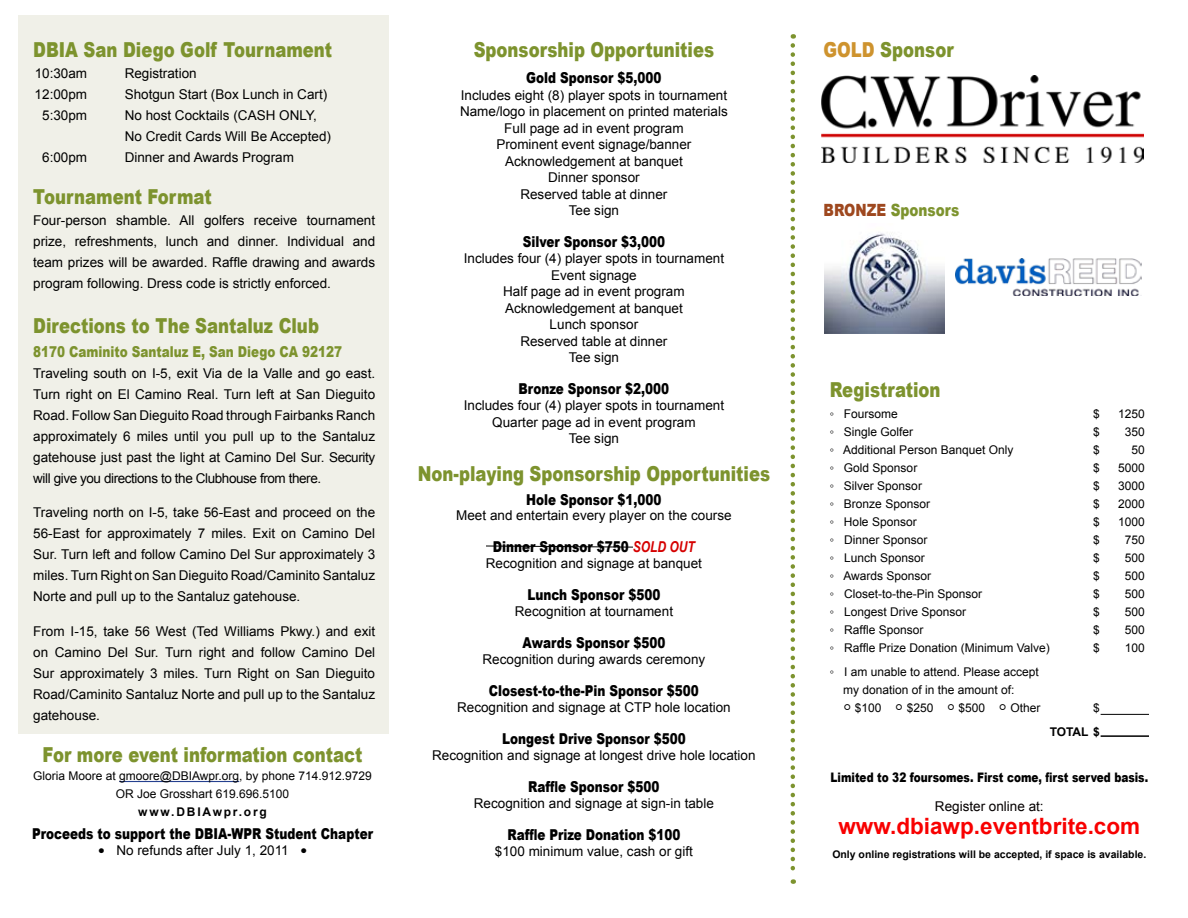
<style>
.page{position:relative;width:1188px;height:918px;background:#fff}
.page>*{position:absolute;margin:0;border:0;box-sizing:border-box;transform-origin:0 0}
.t1{font:700 22.5px "Arial";color:#f80000}
.t2{font:900 20.7px "Arial";color:#7d932e;scale:.8 1}
.t3{font:900 16.8px "Arial";color:#7d932e;scale:.8 1}
.t4{font:900 15px "Arial";color:#000;scale:.8 1}
.t5{font:900 15px "Arial";color:#7d932e;scale:.8 1}
.t6{font:13.5px/21px "Arial";color:#000;text-align:justify}
.t7{font:13.5px "Arial";color:#050000}
.t8{font:900 13.2px "Arial";color:#000;scale:.8 1}
.t9{font:12px/18px "Arial";color:#000}
.t10{font:700 12px "Arial";letter-spacing:.15em;color:#000}
.t11{font:700 10.5px "Arial";color:#000}
.s1{font-family:"Verdana"}
.s2{font-weight:700;font-style:italic;color:#d50000}
.s3{color:#ce932e}
.s4{color:#9e481f}
.s5{font-size:24px}
</style>
<div class="page">
<div style="left:18px;top:15px;width:370px;height:719px;background:#f0f0e8"></div>
<svg style="left:791px;top:45px;width:4px;height:839px"></svg>
<hr style="left:1101px;top:714px;width:48px;height:1px;background:#000">
<hr style="left:1101px;top:735px;width:48px;height:2px;background:#000">
<hr style="left:119px;top:781px;width:120px;height:1px;background:#25408f">
<svg style="left:486px;top:545px;width:147px;height:3px"></svg>
<img style="left:822px;top:75px;width:322px;height:88px">
<img style="left:956px;top:258px;width:186px;height:37px">
<img style="left:824px;top:233px;width:121px;height:101px">
<h2 class="t2" style="left:33px;top:34px;width:375px">DBIA San Diego Golf Tournament</h2>
<p class="t6" style="left:35px;top:63px;width:54px">10:30am</p>
<p class="t6" style="left:125px;top:63px;width:74px">Registration</p>
<p class="t6" style="left:35px;top:84px;width:54px">12:00pm</p>
<p class="t6" style="left:125px;top:84px;width:204px">Shotgun Start (Box Lunch in Cart)</p>
<p class="t6" style="left:42px;top:105px;width:47px">5:30pm</p>
<p class="t6" style="left:125px;top:105px;width:208px">No host Cocktails (CASH ONLY,<br>No Credit Cards Will Be Accepted)</p>
<p class="t6" style="left:42px;top:147px;width:47px">6:00pm</p>
<p class="t6" style="left:125px;top:147px;width:171px">Dinner and Awards Program</p>
<h2 class="t2" style="left:33px;top:181px;width:225px">Tournament Format</h2>
<p class="t6" style="left:33px;top:210px;width:343px">Four-person shamble. All golfers receive tournament prize, refreshments, lunch and dinner. Individual and team prizes will be awarded. Raffle drawing and awards program following. Dress code is strictly enforced.</p>
<h2 class="t2" style="left:33px;top:310px;width:359px">Directions to The Santaluz Club</h2>
<p class="t5" style="left:33px;top:341px;width:388px">8170 Caminito Santaluz E, San Diego CA 92127</p>
<p class="t6" style="left:33px;top:363px;width:344px">Traveling south on I-5, exit Via de la Valle and go east.<br>Turn right on El Camino Real. Turn left at San Dieguito Road. Follow San Dieguito Road through Fairbanks Ranch approximately 6 miles until you pull up to the Santaluz gatehouse just past the light at Camino Del Sur. Security will give you directions to the Clubhouse from there.</p>
<p class="t6" style="left:33px;top:502px;width:344px">Traveling north on I-5, take 56-East and proceed on the 56-East for approximately 7 miles. Exit on Camino Del Sur. Turn left and follow Camino Del Sur approximately 3 miles. Turn Right on San Dieguito Road/Caminito Santaluz Norte and pull up to the Santaluz gatehouse.</p>
<p class="t6" style="left:33px;top:621px;width:343px">From I-15, take 56 West (Ted Williams Pkwy.) and exit on Camino Del Sur. Turn right and follow Camino Del Sur approximately 3 miles. Turn Right on San Dieguito Road/Caminito Santaluz Norte and pull up to the Santaluz gatehouse.</p>
<h2 class="t2" style="left:43px;top:740px;width:401px">For more event information contact</h2>
<p class="t9" style="left:33px;top:767px;width:340px;text-align:center">Gloria Moore at gmoore@DBIAwpr.org, by phone 714.912.9729<br>OR Joe Grosshart 619.696.5100</p>
<p class="t10" style="left:138px;top:804px;width:130px">www.DBIAwpr.org</p>
<p class="t4" style="left:32px;top:822px;width:428px">Proceeds to support the DBIA-WPR Student Chapter</p>
<p class="t6" style="left:98px;top:840px;width:211px"><span class="s1">•</span> No refunds after July 1, 2011 <span class="s1">•</span></p>
<h2 class="t2" style="left:474px;top:35px;width:302px">Sponsorship Opportunities</h2>
<p class="t4" style="left:526px;top:67px;width:171px">Gold Sponsor $5,000</p>
<p class="t6" style="left:460px;top:87px;width:269px;line-height:16.5px;text-align:center">Includes eight (8) player spots in tournament<br>Name/logo in placement on printed materials<br>Full page ad in event program<br>Prominent event signage/banner<br>Acknowledgement at banquet<br>Dinner sponsor<br>Reserved table at dinner<br>Tee sign</p>
<p class="t4" style="left:523px;top:230px;width:179px">Silver Sponsor $3,000</p>
<p class="t6" style="left:464px;top:250px;width:262px;line-height:16.5px;text-align:center">Includes four (4) player spots in tournament<br>Event signage<br>Half page ad in event program<br>Acknowledgement at banquet<br>Lunch sponsor<br>Reserved table at dinner<br>Tee sign</p>
<p class="t4" style="left:519px;top:377px;width:190px">Bronze Sponsor $2,000</p>
<p class="t6" style="left:464px;top:397px;width:262px;line-height:16.5px;text-align:center">Includes four (4) player spots in tournament<br>Quarter page ad in event program<br>Tee sign</p>
<h2 class="t2" style="left:418px;top:458px;width:442px">Non-playing Sponsorship Opportunities</h2>
<p class="t4" style="left:526px;top:489px;width:171px">Hole Sponsor $1,000</p>
<p class="t6" style="left:456px;top:505px;width:277px">Meet and entertain every player on the course</p>
<p class="t4" style="left:493px;top:536px;width:254px">Dinner Sponsor $750 <span class="s2">SOLD OUT</span></p>
<p class="t6" style="left:486px;top:553px;width:218px">Recognition and signage at banquet</p>
<p class="t4" style="left:527px;top:584px;width:168px">Lunch Sponsor $500</p>
<p class="t6" style="left:515px;top:601px;width:160px">Recognition at tournament</p>
<p class="t4" style="left:523px;top:632px;width:180px">Awards Sponsor $500</p>
<p class="t6" style="left:483px;top:649px;width:224px">Recognition during awards ceremony</p>
<p class="t4" style="left:489px;top:680px;width:264px">Closest-to-the-Pin Sponsor $500</p>
<p class="t6" style="left:457px;top:697px;width:275px">Recognition and signage at CTP hole location</p>
<p class="t4" style="left:502px;top:728px;width:231px">Longest Drive Sponsor $500</p>
<p class="t6" style="left:432px;top:745px;width:325px">Recognition and signage at longest drive hole location</p>
<p class="t4" style="left:528px;top:776px;width:166px">Raffle Sponsor $500</p>
<p class="t6" style="left:474px;top:793px;width:242px">Recognition and signage at sign-in table</p>
<p class="t4" style="left:507px;top:824px;width:218px">Raffle Prize Donation $100</p>
<p class="t6" style="left:495px;top:841px;width:200px">$100 minimum value, cash or gift</p>
<h2 class="t2" style="left:824px;top:34px;width:164px"><span class="s3">GOLD</span> Sponsor</h2>
<p class="t3" style="left:824px;top:198px;width:171px"><span class="s4">BRONZE</span> Sponsors</p>
<h2 class="t2" style="left:830px;top:375px;width:140px">Registration</h2>
<p class="t9" style="left:830px;top:405px;width:70px">◦ Foursome</p>
<p class="t9" style="left:1093px;top:405px;width:8px">$</p>
<p class="t9" style="left:1118px;top:405px;width:28px">1250</p>
<p class="t9" style="left:830px;top:423px;width:85px">◦ Single Golfer</p>
<p class="t9" style="left:1093px;top:423px;width:8px">$</p>
<p class="t9" style="left:1125px;top:423px;width:22px">350</p>
<p class="t9" style="left:830px;top:441px;width:185px">◦ Additional Person Banquet Only</p>
<p class="t9" style="left:1093px;top:441px;width:8px">$</p>
<p class="t9" style="left:1131px;top:441px;width:15px">50</p>
<p class="t9" style="left:830px;top:459px;width:89px">◦ Gold Sponsor</p>
<p class="t9" style="left:1093px;top:459px;width:8px">$</p>
<p class="t9" style="left:1118px;top:459px;width:28px">5000</p>
<p class="t9" style="left:830px;top:477px;width:94px">◦ Silver Sponsor</p>
<p class="t9" style="left:1093px;top:477px;width:8px">$</p>
<p class="t9" style="left:1118px;top:477px;width:28px">3000</p>
<p class="t9" style="left:830px;top:495px;width:102px">◦ Bronze Sponsor</p>
<p class="t9" style="left:1093px;top:495px;width:8px">$</p>
<p class="t9" style="left:1118px;top:495px;width:28px">2000</p>
<p class="t9" style="left:830px;top:513px;width:88px">◦ Hole Sponsor</p>
<p class="t9" style="left:1093px;top:513px;width:8px">$</p>
<p class="t9" style="left:1118px;top:513px;width:28px">1000</p>
<p class="t9" style="left:830px;top:531px;width:99px">◦ Dinner Sponsor</p>
<p class="t9" style="left:1093px;top:531px;width:8px">$</p>
<p class="t9" style="left:1125px;top:531px;width:22px">750</p>
<p class="t9" style="left:830px;top:549px;width:96px">◦ Lunch Sponsor</p>
<p class="t9" style="left:1093px;top:549px;width:8px">$</p>
<p class="t9" style="left:1125px;top:549px;width:22px">500</p>
<p class="t9" style="left:830px;top:567px;width:103px">◦ Awards Sponsor</p>
<p class="t9" style="left:1093px;top:567px;width:8px">$</p>
<p class="t9" style="left:1125px;top:567px;width:22px">500</p>
<p class="t9" style="left:830px;top:585px;width:154px">◦ Closet-to-the-Pin Sponsor</p>
<p class="t9" style="left:1093px;top:585px;width:8px">$</p>
<p class="t9" style="left:1125px;top:585px;width:22px">500</p>
<p class="t9" style="left:830px;top:603px;width:138px">◦ Longest Drive Sponsor</p>
<p class="t9" style="left:1093px;top:603px;width:8px">$</p>
<p class="t9" style="left:1125px;top:603px;width:22px">500</p>
<p class="t9" style="left:830px;top:621px;width:95px">◦ Raffle Sponsor</p>
<p class="t9" style="left:1093px;top:621px;width:8px">$</p>
<p class="t9" style="left:1125px;top:621px;width:22px">500</p>
<p class="t9" style="left:830px;top:639px;width:222px">◦ Raffle Prize Donation (Minimum Valve)</p>
<p class="t9" style="left:1093px;top:639px;width:8px">$</p>
<p class="t9" style="left:1125px;top:639px;width:22px">100</p>
<p class="t9" style="left:843px;top:663px;width:199px;text-indent:-13px">◦ I am unable to attend. Please accept my donation of in the amount of:<br><span class="s5">◦</span> $100 <span class="s5">◦</span> $250 <span class="s5">◦</span> $500 <span class="s5">◦</span> Other</p>
<p class="t9" style="left:1093px;top:699px;width:8px">$</p>
<p class="t10" style="left:1050px;top:724px;width:51px">TOTAL $</p>
<p class="t8" style="left:831px;top:768px;width:399px">Limited to 32 foursomes. First come, first served basis.</p>
<p class="t7" style="left:935px;top:798px;width:110px">Register online at:</p>
<h1 class="t1" style="left:838px;top:811px;width:303px">www.dbiawp.eventbrite.com</h1>
<p class="t11" style="left:832px;top:847px;width:315px">Only online registrations will be accepted, if space is available.</p>
</div>
